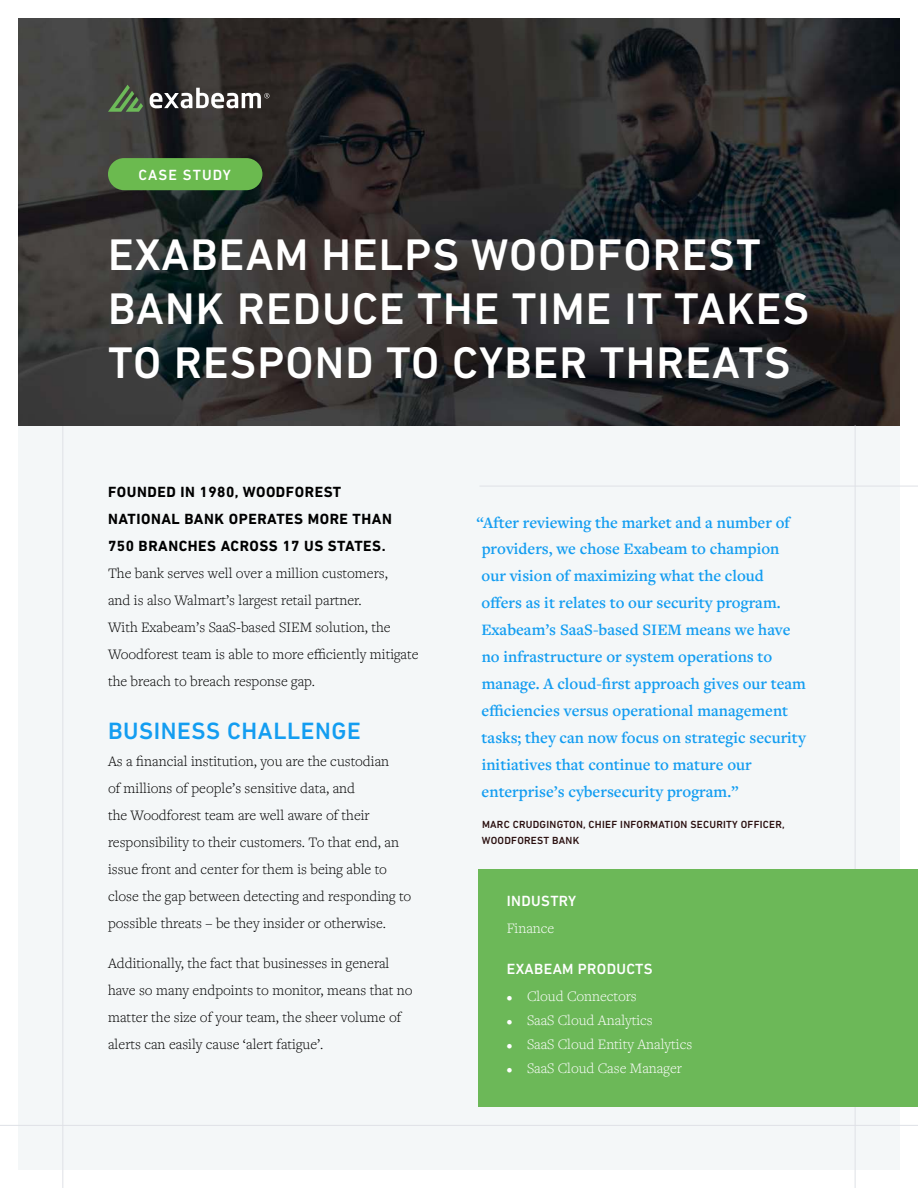
<style>
.page{position:relative;width:918px;height:1188px;background:#fff}
.page>*{position:absolute;margin:0;border:0;box-sizing:border-box;transform-origin:0 0}
.t1{font:500 45px/54px "DIN Next LT Pro";letter-spacing:.025em;color:#fff}
.t2{font:500 24px "DIN Next LT Pro";letter-spacing:.025em;color:#139df1}
.t3{font:600 16.5px/27px "Freight Text Pro";color:#139df1}
.t4{font:300 15px/27px "Freight Text Pro";color:#000}
.t5{font:300 15px "Freight Text Pro";color:#fff}
.t6{font:700 15px/27px "DIN Next LT Pro";letter-spacing:.035em;color:#000}
.t7{font:500 15px "DIN Next LT Pro";letter-spacing:.025em;color:#fff}
.t8{font:500 15px "DIN Next LT Pro";letter-spacing:.075em;color:#fff}
.t9{font:500 10.5px/16.5px "DIN Next LT Pro";letter-spacing:.025em;color:#2a0f0f}
.s1{font-size:12px}
</style>
<div class="page">
<div style="left:18px;top:419px;width:882px;height:751px;background:#f4f7f8"></div>
<hr style="left:63px;top:419px;width:1px;height:769px;background:#dfe1e6">
<img style="left:18px;top:18px;width:882px;height:408px">
<hr style="left:855px;top:426px;width:1px;height:762px;background:#dfe1e6">
<hr style="left:0;top:1125px;width:918px;height:1px;background:#dfe1e6">
<div style="left:108px;top:158px;width:154px;height:32px;background:#6bba4f;border-radius:16px"></div>
<svg style="left:108px;top:85px;width:35px;height:27px"></svg>
<svg style="left:150px;top:88px;width:119px;height:20px"></svg>
<hr style="left:479px;top:486px;width:439px;height:1px;background:#dfe1e6">
<div style="left:478px;top:869px;width:440px;height:238px;background:#6cb858"></div>
<p class="t8" style="left:138px;top:169px;width:94px">CASE STUDY</p>
<h1 class="t1" style="left:108px;top:230px;width:703px">EXABEAM HELPS WOODFOREST<br>BANK REDUCE THE TIME IT TAKES<br>TO RESPOND TO CYBER THREATS</h1>
<p class="t6" style="left:108px;top:479px;width:285px">FOUNDED IN 1980, WOODFOREST<br>NATIONAL BANK OPERATES MORE THAN<br>750 BRANCHES ACROSS 17 US STATES.</p>
<p class="t4" style="left:108px;top:561px;width:312px">The bank serves well over a million customers,<br>and is also Walmart’s largest retail partner.<br>With Exabeam’s SaaS-based SIEM solution, the Woodforest team is able to more efficiently mitigate the breach to breach response gap.</p>
<h2 class="t2" style="left:108px;top:722px;width:254px">BUSINESS CHALLENGE</h2>
<p class="t4" style="left:108px;top:749px;width:305px">As a financial institution, you are the custodian<br>of millions of people’s sensitive data, and<br>the Woodforest team are well aware of their responsibility to their customers. To that end, an issue front and center for them is being able to close the gap between detecting and responding to possible threats – be they insider or otherwise.</p>
<p class="t4" style="left:108px;top:952px;width:306px">Additionally, the fact that businesses in general have so many endpoints to monitor, means that no matter the size of your team, the sheer volume of alerts can easily cause ‘alert fatigue’.</p>
<p class="t3" style="left:477px;top:510px;width:331px">“After reviewing the market and a number of providers, we chose Exabeam to champion<br>our vision of maximizing what the cloud<br>offers as it relates to our security program.<br>Exabeam’s SaaS-based SIEM means we have no infrastructure or system operations to manage. A cloud-first approach gives our team efficiencies versus operational management tasks; they can now focus on strategic security initiatives that continue to mature our enterprise’s cybersecurity program.”</p>
<p class="t9" style="left:482px;top:816px;width:305px">MARC CRUDGINGTON, CHIEF INFORMATION SECURITY OFFICER,<br>WOODFOREST BANK</p>
<p class="t7" style="left:507px;top:896px;width:71px">INDUSTRY</p>
<p class="t5" style="left:507px;top:923px;width:49px">Finance</p>
<p class="t7" style="left:507px;top:964px;width:147px">EXABEAM PRODUCTS</p>
<p class="t5" style="left:507px;top:990px;width:132px"><span class="s1">•</span> Cloud Connectors</p>
<p class="t5" style="left:507px;top:1014px;width:148px"><span class="s1">•</span> SaaS Cloud Analytics</p>
<p class="t5" style="left:507px;top:1038px;width:187px"><span class="s1">•</span> SaaS Cloud Entity Analytics</p>
<p class="t5" style="left:507px;top:1062px;width:177px"><span class="s1">•</span> SaaS Cloud Case Manager</p>
</div>
